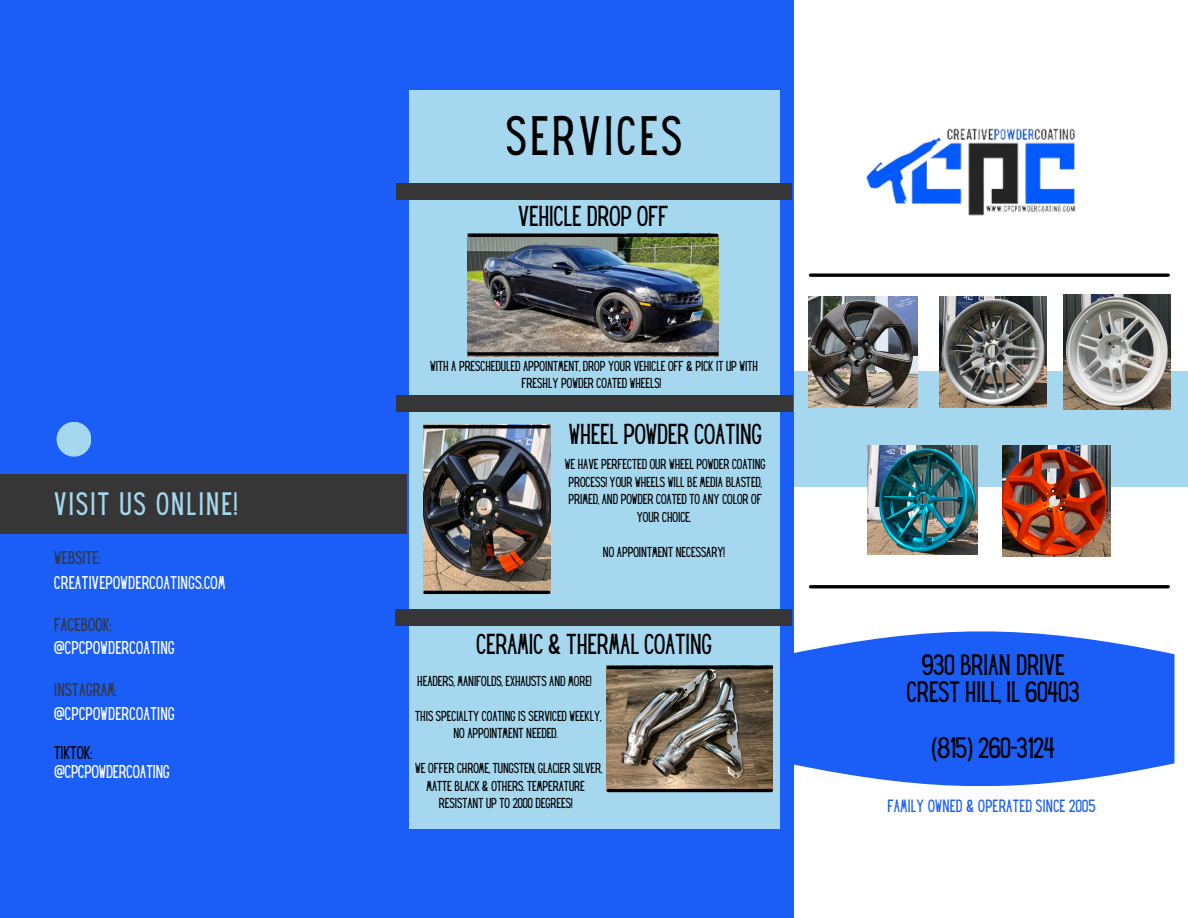
<style>
.page{position:relative;width:1188px;height:918px;background:#1a5ef7}
.page>*{position:absolute;margin:0;border:0;box-sizing:border-box;transform-origin:0 0}
.t1{font:48.45px "Hey Gotcha";letter-spacing:.08em;color:#000}
.t2{font:28.35px "Hey Gotcha";color:#a5d8ef}
.t3{font:25.8px "Hey Gotcha";color:#000}
.t4{font:25.2px "Hey Gotcha";color:#000}
.t5{font:16.2px "Hey Gotcha";color:#fff}
.t6{font:16.2px "Hey Gotcha";color:#363636}
.t7{font:16.2px "Hey Gotcha";color:#000}
.t8{font:15.6px "Hey Gotcha";letter-spacing:.02em;color:#1a5ef7}
.t9{font:12.6px/17.4px "Hey Gotcha";color:#000;text-align:center}
</style>
<div class="page">
<div style="left:794px;top:0;width:394px;height:918px;background:#fff"></div>
<div style="left:0;top:474px;width:407px;height:60px;background:#363636"></div>
<div style="left:57px;top:422px;width:34px;height:35px;background:#a5d8ef;border-radius:50%"></div>
<div style="left:409px;top:90px;width:370px;height:738px;background:#a5d8ef"></div>
<div style="left:396px;top:184px;width:396px;height:16px;background:#363636"></div>
<div style="left:396px;top:395px;width:396px;height:16px;background:#363636"></div>
<div style="left:395px;top:609px;width:396px;height:16px;background:#363636"></div>
<img style="left:866px;top:128px;width:209px;height:88px">
<img style="left:468px;top:234px;width:251px;height:118px">
<img style="left:423px;top:425px;width:127px;height:169px">
<svg style="left:468px;top:352px;width:251px;height:4px"></svg>
<hr style="left:469px;top:234px;width:248px;height:3px;background:#000">
<hr style="left:425px;top:425px;width:123px;height:3px;background:#000">
<hr style="left:425px;top:591px;width:124px;height:3px;background:#000">
<img style="left:606px;top:666px;width:167px;height:125px">
<hr style="left:608px;top:789px;width:163px;height:3px;background:#000">
<hr style="left:608px;top:666px;width:163px;height:3px;background:#000">
<div style="left:794px;top:371px;width:394px;height:115px;background:#a5d8ef"></div>
<img style="left:809px;top:296px;width:109px;height:112px">
<img style="left:1003px;top:446px;width:108px;height:111px">
<img style="left:867px;top:446px;width:111px;height:109px">
<img style="left:1064px;top:295px;width:107px;height:114px">
<img style="left:940px;top:296px;width:107px;height:111px">
<svg style="left:810px;top:273px;width:358px;height:4px"></svg>
<hr style="left:810px;top:585px;width:358px;height:3px;background:#000">
<svg style="left:794px;top:631px;width:380px;height:155px;background:#316ef7"></svg>
<p class="t2" style="left:54px;top:492px;width:185px">VISIT US ONLINE!</p>
<p class="t6" style="left:54px;top:551px;width:48px">WEBSITE:</p>
<p class="t5" style="left:54px;top:576px;width:172px">CREATIVEPOWDERCOATINGS.COM</p>
<p class="t6" style="left:54px;top:618px;width:59px">FACEBOOK:</p>
<p class="t5" style="left:54px;top:641px;width:121px">@CPCPOWDERCOATING</p>
<p class="t6" style="left:54px;top:683px;width:64px">INSTAGRAM:</p>
<p class="t5" style="left:54px;top:707px;width:121px">@CPCPOWDERCOATING</p>
<p class="t7" style="left:54px;top:746px;width:39px">TIKTOK:</p>
<p class="t5" style="left:54px;top:765px;width:117px">@CPCPOWDERCOATING</p>
<p class="t1" style="left:506px;top:117px;width:177px">SERVICES</p>
<p class="t4" style="left:518px;top:206px;width:150px">VEHICLE DROP OFF</p>
<p class="t9" style="left:430px;top:358px;width:329px">WITH A PRESCHEDULED APPOINTMENT, DROP YOUR VEHICLE OFF &amp; PICK IT UP WITH<br>FRESHLY POWDER COATED WHEELS!</p>
<p class="t4" style="left:569px;top:424px;width:194px">WHEEL POWDER COATING</p>
<p class="t9" style="left:565px;top:457px;width:202px">WE HAVE PERFECTED OUR WHEEL POWDER COATING PROCESS! YOUR WHEELS WILL BE MEDIA BLASTED, PRIMED, AND POWDER COATED TO ANY COLOR OF YOUR CHOICE.</p>
<p class="t9" style="left:603px;top:544px;width:123px">NO APPOINTMENT NECESSARY!</p>
<p class="t4" style="left:476px;top:634px;width:236px">CERAMIC &amp; THERMAL COATING</p>
<p class="t9" style="left:417px;top:673px;width:176px">HEADERS, MANIFOLDS, EXHAUSTS AND MORE!</p>
<p class="t9" style="left:415px;top:708px;width:188px">THIS SPECIALTY COATING IS SERVICED WEEKLY,</p>
<p class="t9" style="left:453px;top:726px;width:106px">NO APPOINTMENT NEEDED.</p>
<p class="t9" style="left:415px;top:761px;width:188px">WE OFFER CHROME, TUNGSTEN, GLACIER SILVER,</p>
<p class="t9" style="left:426px;top:778px;width:159px">MATTE BLACK &amp; OTHERS. TEMPERATURE</p>
<p class="t9" style="left:439px;top:796px;width:135px">RESISTANT UP TO 2000 DEGREES!</p>
<p class="t3" style="left:922px;top:654px;width:143px">930 BRIAN DRIVE</p>
<p class="t3" style="left:907px;top:682px;width:174px">CREST HILL, IL 60403</p>
<p class="t3" style="left:932px;top:737px;width:125px">(815) 260-3124</p>
<p class="t8" style="left:887px;top:800px;width:210px">FAMILY OWNED &amp; OPERATED SINCE 2005</p>
</div>
